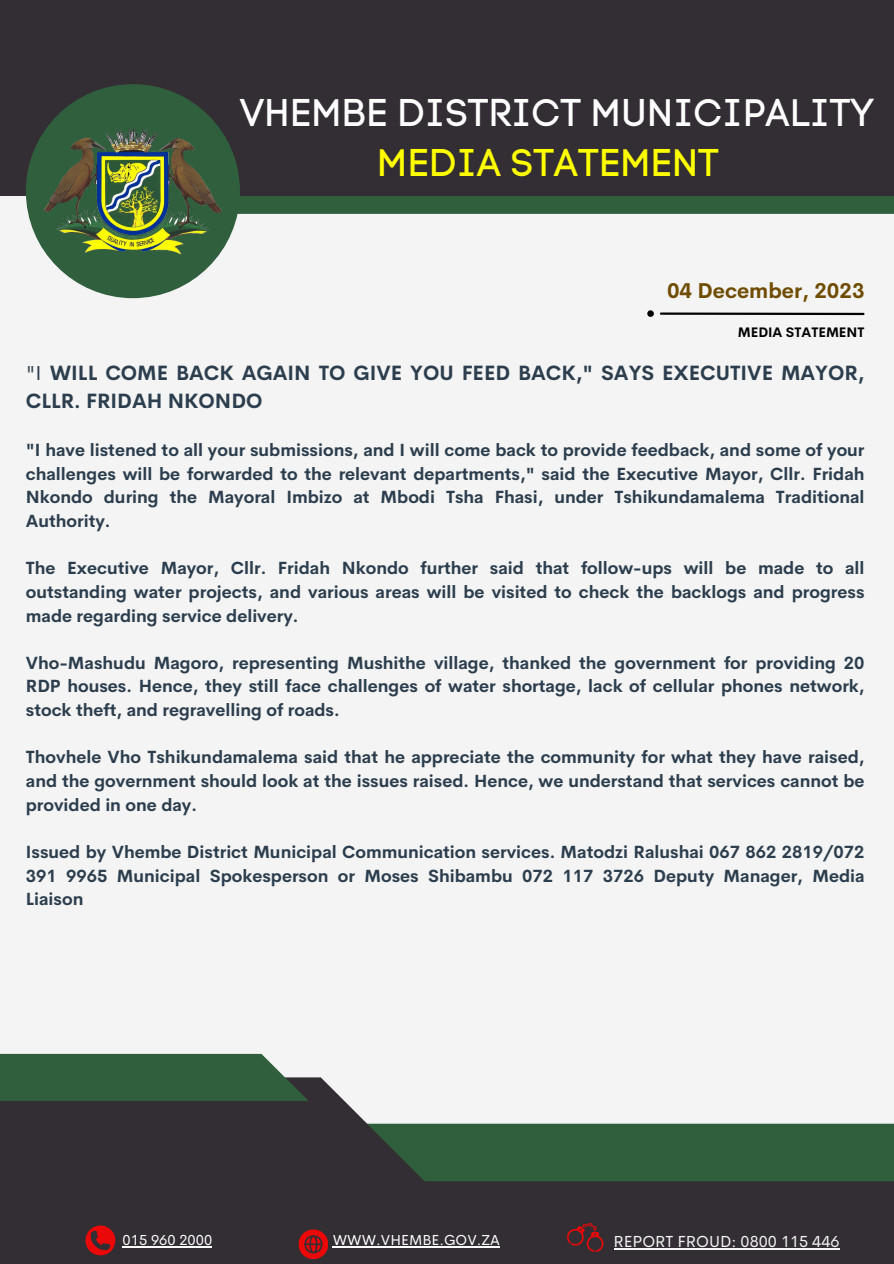
<style>
.page{position:relative;width:894px;height:1264px;background:#fff}
.page>*{position:absolute;margin:0;border:0;box-sizing:border-box;transform-origin:0 0}
.t1{font:38.25px "Code Pro Normal LC";color:#fff}
.t2{font:38.25px "Code Pro Normal LC";color:#ff0}
.t3{font:700 21px "Cerebri Sans";color:#6f4c00}
.t4{font:700 20.25px/28.2px "Cerebri Sans";color:#2c3e4e}
.t5{font:700 17.25px/23.7px "Cerebri Sans";color:#2c3e4e;text-align:justify}
.t6{font:16.05px "Cerebri Sans";color:#f4f4f4}
.t7{font:14.55px "Cerebri Sans";color:#fff}
.t8{font:700 13.5px "Cerebri Sans";color:#000}
.s1{font-weight:400}
</style>
<div class="page">
<div style="left:0;top:0;width:893px;height:1263px;background:#f4f4f4"></div>
<div style="left:0;top:1222px;width:893px;height:41px;background:#332e34"></div>
<svg style="left:238px;top:195px;width:655px;height:19px;background:#315d3e"></svg>
<svg style="left:0;top:1077px;width:893px;height:145px;fill:#332e34"></svg>
<svg style="left:0;top:1053px;width:308px;height:47px;background:#3f694b"></svg>
<div style="left:0;top:0;width:893px;height:195px;background:#332e34"></div>
<div style="left:26px;top:84px;width:214px;height:214px;background:#305f3e;border-radius:50%"></div>
<hr style="left:660px;top:312px;width:203px;height:3px;background:#000">
<div style="left:647px;top:310px;width:6px;height:7px;background:#000;border-radius:50%"></div>
<img style="left:42px;top:126px;width:181px;height:130px">
<svg style="left:85px;top:1225px;width:30px;height:31px"></svg>
<svg style="left:298px;top:1229px;width:30px;height:29px"></svg>
<svg style="left:567px;top:1223px;width:36px;height:28px"></svg>
<hr style="left:123px;top:1246px;width:89px;height:1px;background:#fff">
<hr style="left:332px;top:1246px;width:168px;height:1px;background:#fff">
<hr style="left:613px;top:1247px;width:226px;height:2px;background:#f4f4f4">
<p class="t1" style="left:240px;top:90px;width:635px">VHEMBE DISTRICT MUNICIPALITY</p>
<p class="t2" style="left:377px;top:140px;width:343px">MEDIA STATEMENT</p>
<p class="t3" style="left:667px;top:276px;width:199px">04 December, 2023</p>
<p class="t8" style="left:737px;top:323px;width:128px">MEDIA STATEMENT</p>
<p class="t4" style="left:26px;top:358px;width:839px"><span class="s1">"I</span> WILL COME BACK AGAIN TO GIVE YOU FEED BACK," SAYS EXECUTIVE MAYOR,<br>CLLR. FRIDAH NKONDO</p>
<p class="t5" style="left:26px;top:438px;width:840px">"I have listened to all your submissions, and I will come back to provide feedback, and some of your challenges will be forwarded to the relevant departments," said the Executive Mayor, Cllr. Fridah Nkondo during the Mayoral Imbizo at Mbodi Tsha Fhasi, under Tshikundamalema Traditional Authority.</p>
<p class="t5" style="left:26px;top:556px;width:840px">The Executive Mayor, Cllr. Fridah Nkondo further said that follow-ups will be made to all outstanding water projects, and various areas will be visited to check the backlogs and progress made regarding service delivery.</p>
<p class="t5" style="left:26px;top:651px;width:840px">Vho-Mashudu Magoro, representing Mushithe village, thanked the government for providing 20<br>RDP houses. Hence, they still face challenges of water shortage, lack of cellular phones network, stock theft, and regravelling of roads.</p>
<p class="t5" style="left:26px;top:745px;width:840px">Thovhele Vho Tshikundamalema said that he appreciate the community for what they have raised, and the government should look at the issues raised. Hence, we understand that services cannot be provided in one day.</p>
<p class="t5" style="left:26px;top:840px;width:840px">Issued by Vhembe District Municipal Communication services. Matodzi Ralushai 067 862 2819/072<br>391 9965 Municipal Spokesperson or Moses Shibambu 072 117 3726 Deputy Manager, Media Liaison</p>
<p class="t7" style="left:123px;top:1230px;width:91px">015 960 2000</p>
<p class="t7" style="left:332px;top:1230px;width:169px">WWW.VHEMBE.GOV.ZA</p>
<p class="t6" style="left:613px;top:1230px;width:227px">REPORT FROUD: 0800 115 446</p>
</div>
